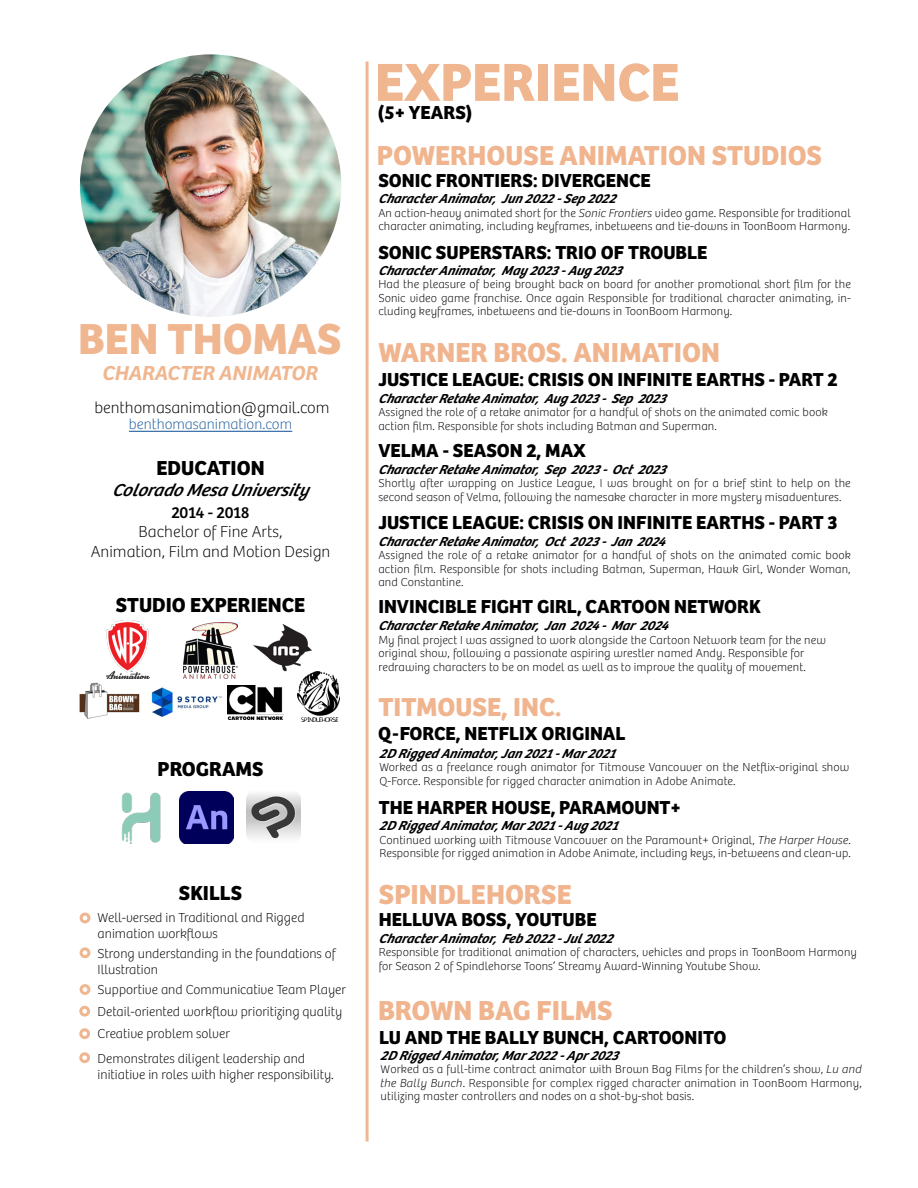
<style>
.page{position:relative;width:918px;height:1188px;background:#fff}
.page>*{position:absolute;margin:0;border:0;box-sizing:border-box;transform-origin:0 0}
.t1{font:700 55.5px "Bree";color:#f0b68f}
.t2{font:700 45px "Bree";color:#f0b68f}
.t3{font:700 28.5px "Bree";color:#f0b58f}
.t4{font:700 27px "Bree";color:#f0b58f}
.t5{font:700 21px "Bree";color:#000}
.t6{font:italic 600 21px "Bree";color:#f0b68f}
.t7{font:700 19.5px "Bree";color:#000}
.t8{font:italic 18px "Bree";color:#000}
.t9{font:100 16.5px/19.8px "Bree";color:#000;text-align:center}
.t10{font:16.5px "Bree";letter-spacing:-.015em;color:#000}
.t11{font:100 15px "Bree";color:#215e9e}
.t12{font:italic 600 13.5px "Bree";color:#000}
.t13{font:100 13.5px/16.2px "Bree";color:#000}
.t14{font:100 12px/13.5px "Bree";letter-spacing:.01em;color:#000}
.s1{font-style:italic}
</style>
<div class="page">
<img style="left:80px;top:54px;width:261px;height:263px">
<hr style="left:129px;top:431px;width:163px;height:1px;background:#215e9e">
<div style="left:80px;top:984px;width:10px;height:11px;border:3px solid #f0b68f;border-radius:50%"></div>
<div style="left:79px;top:1006px;width:11px;height:11px;border:3px solid #f0b68f;border-radius:50%"></div>
<div style="left:79px;top:1028px;width:11px;height:11px;border:3px solid #f0b68f;border-radius:50%"></div>
<div style="left:79px;top:1052px;width:11px;height:11px;border:3px solid #f0b68f;border-radius:50%"></div>
<hr style="left:366px;top:62px;width:3px;height:1080px;background:#f0b68f">
<div style="left:80px;top:913px;width:10px;height:10px;border:3px solid #f0b68f;border-radius:50%"></div>
<div style="left:80px;top:947px;width:10px;height:11px;border:3px solid #f0b68f;border-radius:50%"></div>
<img style="left:179px;top:792px;width:54px;height:52px">
<img style="left:247px;top:793px;width:54px;height:46px">
<img style="left:121px;top:792px;width:40px;height:52px">
<img style="left:227px;top:685px;width:57px;height:34px">
<img style="left:183px;top:623px;width:55px;height:55px">
<img style="left:253px;top:623px;width:62px;height:49px">
<img style="left:107px;top:620px;width:42px;height:58px">
<img style="left:79px;top:682px;width:143px;height:37px">
<img style="left:297px;top:672px;width:42px;height:49px">
<h2 class="t2" style="left:78px;top:303px;width:265px">BEN THOMAS</h2>
<h3 class="t6" style="left:103px;top:356px;width:217px">CHARACTER ANIMATOR</h3>
<h3 class="t9" style="left:94px;top:397px;width:237px">benthomasanimation@gmail.com</h3>
<p class="t11" style="left:129px;top:413px;width:165px">benthomasanimation.com</p>
<h3 class="t5" style="left:157px;top:451px;width:110px">EDUCATION</h3>
<h3 class="t10" style="left:171px;top:500px;width:80px">2014 - 2018</h3>
<h3 class="t9" style="left:91px;top:521px;width:241px">Bachelor of Fine Arts,<br>Animation, Film and Motion Design</h3>
<h3 class="t8" style="left:112px;top:476px;width:204px">ColoradoMesaUniversity</h3>
<h3 class="t5" style="left:116px;top:588px;width:191px">STUDIO EXPERIENCE</h3>
<h3 class="t5" style="left:158px;top:752px;width:107px">PROGRAMS</h3>
<h3 class="t5" style="left:179px;top:876px;width:65px">SKILLS</h3>
<p class="t13" style="left:98px;top:909px;width:208px">Well-versed in Traditional and Rigged animation workflows</p>
<p class="t13" style="left:98px;top:944px;width:240px">Strong understanding in the foundations of<br>Illustration</p>
<p class="t13" style="left:98px;top:977px;width:250px;line-height:22px">Supportive and Communicative Team Player<br>Detail-oriented workflow prioritizing quality<br>Creative problem solver</p>
<p class="t13" style="left:98px;top:1050px;width:238px">Demonstrates diligent leadership and initiative in roles with higher responsibility.</p>
<h1 class="t1" style="left:375px;top:38px;width:306px">EXPERIENCE</h1>
<h3 class="t7" style="left:378px;top:97px;width:96px">(5+ YEARS)</h3>
<h3 class="t3" style="left:377px;top:133px;width:447px">POWERHOUSE ANIMATION STUDIOS</h3>
<p class="t12" style="left:378px;top:188px;width:244px">CharacterAnimator, Jun2022-Sep 2022</p>
<p class="t14" style="left:378px;top:205px;width:474px">An action-heavy animated short for the <span class="s1">Sonic Frontiers</span> video game. Responsible for traditional character animating, including keyframes, inbetweens and tie-downs in ToonBoom Harmony.</p>
<h3 class="t7" style="left:378px;top:165px;width:274px">SONIC FRONTIERS: DIVERGENCE</h3>
<h3 class="t7" style="left:378px;top:237px;width:331px">SONIC SUPERSTARS: TRIO OF TROUBLE</h3>
<p class="t12" style="left:378px;top:260px;width:250px">CharacterAnimator, May2023-Aug2023</p>
<p class="t14" style="left:378px;top:277px;width:474px;text-align:justify">Had the pleasure of being brought back on board for another promotional short film for the Sonic video game franchise. Once again Responsible for traditional character animating, in&shy;cluding keyframes, inbetweens and tie-downs in ToonBoom Harmony.</p>
<h3 class="t3" style="left:378px;top:330px;width:343px">WARNER BROS. ANIMATION</h3>
<p class="t12" style="left:378px;top:388px;width:294px">CharacterRetakeAnimator, Aug2023-Sep 2023</p>
<p class="t14" style="left:378px;top:405px;width:451px">Assigned the role of a retake animator for a handful of shots on the animated comic book action film. Responsible for shots including Batman and Superman.</p>
<h3 class="t7" style="left:378px;top:364px;width:461px">JUSTICE LEAGUE: CRISIS ON INFINITE EARTHS - PART 2</h3>
<h3 class="t7" style="left:378px;top:435px;width:209px">VELMA - SEASON 2, MAX</h3>
<p class="t12" style="left:378px;top:459px;width:294px">CharacterRetakeAnimator, Sep 2023-Oct2023</p>
<p class="t14" style="left:378px;top:476px;width:474px">Shortly after wrapping on Justice League, I was brought on for a brief stint to help on the second season of Velma, following the namesake character in more mystery misadventures.</p>
<h3 class="t7" style="left:378px;top:507px;width:461px">JUSTICE LEAGUE: CRISIS ON INFINITE EARTHS - PART 3</h3>
<p class="t12" style="left:378px;top:531px;width:293px">CharacterRetakeAnimator, Oct2023-Jan2024</p>
<p class="t14" style="left:378px;top:548px;width:474px;text-align:justify">Assigned the role of a retake animator for a handful of shots on the animated comic book action film. Responsible for shots including Batman, Superman, Hawk Girl, Wonder Woman, and Constantine.</p>
<h3 class="t7" style="left:378px;top:591px;width:384px">INVINCIBLE FIGHT GIRL, CARTOON NETWORK</h3>
<p class="t12" style="left:378px;top:615px;width:296px">CharacterRetakeAnimator, Jan2024-Mar2024</p>
<p class="t14" style="left:378px;top:632px;width:449px">My final project I was assigned to work alongside the Cartoon Network team for the new original show, following a passionate aspiring wrestler named Andy. Responsible for redrawing characters to be on model as well as to improve the quality of movement.</p>
<h3 class="t4" style="left:378px;top:686px;width:184px">TITMOUSE, INC.</h3>
<p class="t12" style="left:379px;top:743px;width:243px">2DRiggedAnimator, Jan2021-Mar2021</p>
<p class="t14" style="left:379px;top:760px;width:471px">Worked as a freelance rough animator for Titmouse Vancouver on the Netflix-original show<br>Q-Force. Responsible for rigged character animation in Adobe Animate.</p>
<h3 class="t7" style="left:378px;top:718px;width:249px">Q-FORCE, NETFLIX ORIGINAL</h3>
<h3 class="t7" style="left:379px;top:792px;width:304px">THE HARPER HOUSE, PARAMOUNT+</h3>
<p class="t12" style="left:379px;top:815px;width:245px">2DRiggedAnimator, Mar2021-Aug2021</p>
<p class="t14" style="left:379px;top:832px;width:473px">Continued working with Titmouse Vancouver on the Paramount+ Original, <span class="s1">The Harper House</span>.<br>Responsible for rigged animation in Adobe Animate, including keys, in-betweens and clean-up.</p>
<h3 class="t3" style="left:379px;top:872px;width:195px">SPINDLEHORSE</h3>
<p class="t12" style="left:379px;top:928px;width:241px">CharacterAnimator, Feb2022-Jul2022</p>
<p class="t14" style="left:379px;top:945px;width:480px">Responsible for traditional animation of characters, vehicles and props in ToonBoom Harmony for Season 2 of Spindlehorse Toons’ Streamy Award-Winning Youtube Show.</p>
<h3 class="t7" style="left:379px;top:904px;width:219px">HELLUVA BOSS, YOUTUBE</h3>
<h3 class="t3" style="left:378px;top:988px;width:236px">BROWN BAG FILMS</h3>
<p class="t12" style="left:381px;top:1045px;width:245px">2DRiggedAnimator, Mar2022-Ap r2023</p>
<p class="t14" style="left:381px;top:1062px;width:483px;text-align:justify">Worked as a full-time contract animator with Brown Bag Films for the children’s show, <span class="s1">Lu and the Bally Bunch</span>. Responsible for complex rigged character animation in ToonBoom Harmony, utilizing master controllers and nodes on a shot-by-shot basis.</p>
<h3 class="t7" style="left:379px;top:1022px;width:349px">LU AND THE BALLY BUNCH, CARTOONITO</h3>
</div>
